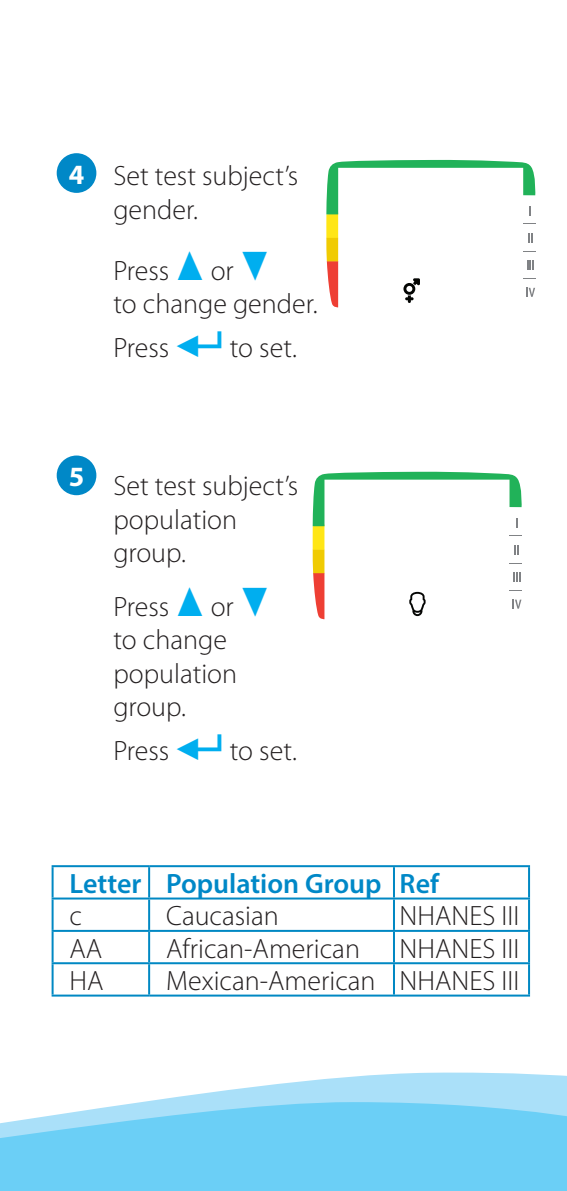
<style>
.page{position:relative;width:567px;height:1191px;background:#fff}
.page>*{position:absolute;margin:0;border:0;box-sizing:border-box;transform-origin:0 0}
.t1{font:300 28px/33.6px "Myriad Pro";color:#231f20}
.t2{font:600 28px "Myriad Pro";color:#0088c7}
.t3{font:700 28px "Myriad";color:#fff}
</style>
<div class="page">
<svg style="left:143px;top:1072px;width:424px;height:30px;fill:#aae0f9"></svg>
<svg style="left:0;top:1102px;width:567px;height:89px;background:#75d2f6"></svg>
<svg style="left:313px;top:471px;width:209px;height:148px"></svg>
<svg style="left:326px;top:160px;width:210px;height:148px"></svg>
<div style="left:57px;top:153px;width:39px;height:40px;background:#0088c7;border-radius:50%"></div>
<div style="left:57px;top:455px;width:39px;height:40px;background:#0088c7;border-radius:50%"></div>
<hr style="left:52px;top:865px;width:97px;height:2px;background:#0088c3">
<hr style="left:52px;top:867px;width:2px;height:30px;background:#0088c3">
<hr style="left:149px;top:865px;width:245px;height:2px;background:#0088c3">
<hr style="left:148px;top:867px;width:2px;height:30px;background:#0088c3">
<hr style="left:394px;top:865px;width:136px;height:2px;background:#0088c3">
<hr style="left:393px;top:867px;width:2px;height:30px;background:#0088c3">
<hr style="left:528px;top:867px;width:2px;height:30px;background:#0088c3">
<hr style="left:52px;top:897px;width:97px;height:2px;background:#0088c3">
<hr style="left:52px;top:899px;width:2px;height:31px;background:#0088c3">
<hr style="left:149px;top:897px;width:245px;height:2px;background:#0088c3">
<hr style="left:148px;top:899px;width:2px;height:31px;background:#0088c3">
<hr style="left:394px;top:897px;width:136px;height:2px;background:#0088c3">
<hr style="left:393px;top:899px;width:2px;height:31px;background:#0088c3">
<hr style="left:528px;top:899px;width:2px;height:31px;background:#0088c3">
<hr style="left:52px;top:930px;width:97px;height:2px;background:#0088c3">
<hr style="left:52px;top:932px;width:2px;height:30px;background:#0088c3">
<hr style="left:149px;top:930px;width:245px;height:2px;background:#0088c3">
<hr style="left:148px;top:932px;width:2px;height:30px;background:#0088c3">
<hr style="left:394px;top:930px;width:136px;height:2px;background:#0088c3">
<hr style="left:393px;top:932px;width:2px;height:30px;background:#0088c3">
<hr style="left:528px;top:932px;width:2px;height:30px;background:#0088c3">
<hr style="left:52px;top:962px;width:97px;height:2px;background:#0088c3">
<hr style="left:52px;top:964px;width:2px;height:30px;background:#0088c3">
<hr style="left:149px;top:962px;width:245px;height:2px;background:#0088c3">
<hr style="left:148px;top:964px;width:2px;height:30px;background:#0088c3">
<hr style="left:394px;top:962px;width:136px;height:2px;background:#0088c3">
<hr style="left:393px;top:964px;width:2px;height:30px;background:#0088c3">
<hr style="left:528px;top:964px;width:2px;height:30px;background:#0088c3">
<hr style="left:52px;top:994px;width:97px;height:2px;background:#0088c3">
<hr style="left:149px;top:994px;width:245px;height:2px;background:#0088c3">
<hr style="left:394px;top:994px;width:136px;height:2px;background:#0088c3">
<p class="t3" style="left:69px;top:160px;width:17px">4</p>
<p class="t1" style="left:113px;top:159px;width:186px">Set test subject’s gender.</p>
<p class="t1" style="left:113px;top:254px;width:57px">Press</p>
<p class="t1" style="left:113px;top:254px;width:206px;text-align:center">or<br>to change gender.</p>
<p class="t1" style="left:113px;top:332px;width:57px">Press</p>
<p class="t1" style="left:230px;top:332px;width:69px">to set.</p>
<p class="t3" style="left:69px;top:462px;width:17px">5</p>
<p class="t1" style="left:113px;top:469px;width:186px">Set test subject’s population group.</p>
<p class="t1" style="left:113px;top:590px;width:57px">Press</p>
<p class="t1" style="left:113px;top:590px;width:125px;text-indent:97px">or to change population group.</p>
<p class="t1" style="left:113px;top:735px;width:57px">Press</p>
<p class="t1" style="left:230px;top:735px;width:69px">to set.</p>
<p class="t2" style="left:70px;top:865px;width:73px">Letter</p>
<p class="t2" style="left:166px;top:865px;width:217px">Population Group</p>
<p class="t2" style="left:400px;top:865px;width:41px">Ref</p>
<p class="t1" style="left:70px;top:899px;width:14px">c</p>
<p class="t1" style="left:166px;top:899px;width:114px">Caucasian</p>
<p class="t1" style="left:400px;top:899px;width:121px">NHANES III</p>
<p class="t1" style="left:70px;top:932px;width:34px">AA</p>
<p class="t1" style="left:166px;top:932px;width:195px">African-American</p>
<p class="t1" style="left:400px;top:932px;width:121px">NHANES III</p>
<p class="t1" style="left:70px;top:964px;width:36px">HA</p>
<p class="t1" style="left:166px;top:964px;width:211px">Mexican-American</p>
<p class="t1" style="left:400px;top:964px;width:121px">NHANES III</p>
</div>
